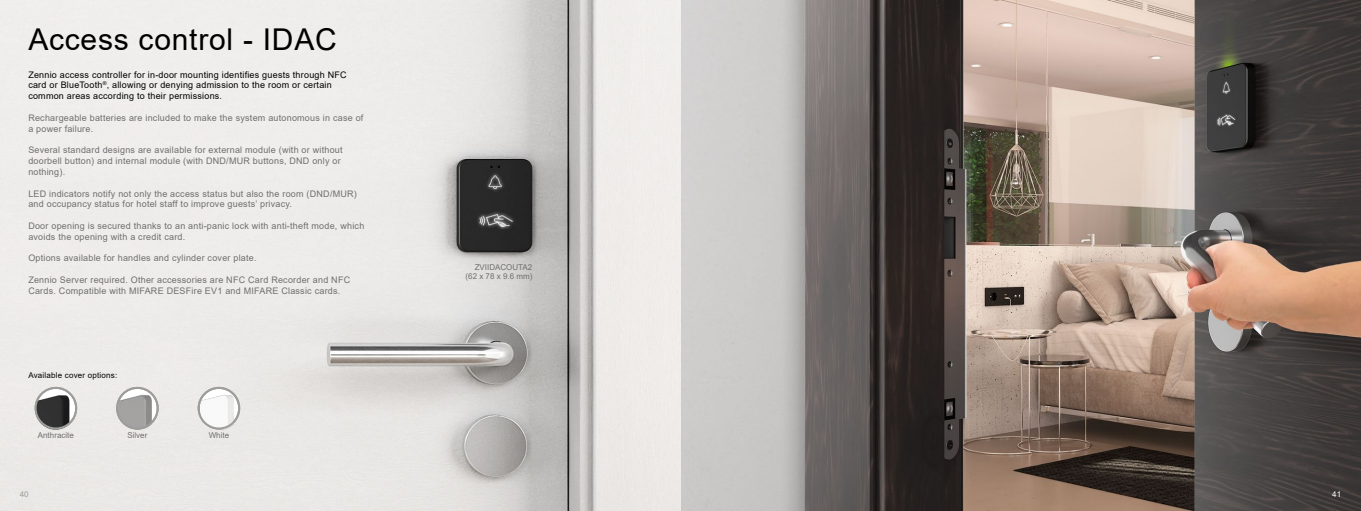
<style>
.page{position:relative;width:1361px;height:511px;background:#fff}
.page>*{position:absolute;margin:0;border:0;box-sizing:border-box;transform-origin:0 0}
.t1{font:30px "Arial";letter-spacing:.025em;color:#000}
.t2{font:9px/10.8px "Arial";letter-spacing:.025em;color:#706f6f}
.t3{font:9px/10.8px "Arial";letter-spacing:.025em;color:#000}
.t4{font:8px/9.6px "Arial";color:#706f6f;text-align:right}
.t5{font:8px "Arial";letter-spacing:.025em;color:#000}
.t6{font:8px "Arial";color:#9d9d9c}
.t7{font:8px "Arial";color:#fff}
</style>
<div class="page">
<img style="left:0;top:0;width:1361px;height:510px">
<img style="left:28px;top:386px;width:215px;height:46px">
<div style="left:35px;top:386px;width:42px;height:43px;border:2px solid #9d9d9c;border-radius:50%"></div>
<div style="left:116px;top:386px;width:43px;height:43px;border:2px solid #9d9d9c;border-radius:50%"></div>
<div style="left:198px;top:386px;width:42px;height:43px;border:2px solid #9d9d9c;border-radius:50%"></div>
<h1 class="t1" style="left:28px;top:19px;width:310px">Access control - IDAC</h1>
<p class="t3" style="left:28px;top:69px;width:320px">Zennio access controller for in-door mounting identifies guests through NFC card or BlueTooth<sup>®</sup>, allowing or denying admission to the room or certain common areas according to their permissions.</p>
<p class="t2" style="left:28px;top:112px;width:337px">Rechargeable batteries are included to make the system autonomous in case of a power failure.</p>
<p class="t2" style="left:28px;top:144px;width:316px">Several standard designs are available for external module (with or without doorbell button) and internal module (with DND/MUR buttons, DND only or nothing).</p>
<p class="t2" style="left:28px;top:188px;width:330px">LED indicators notify not only the access status but also the room (DND/MUR) and occupancy status for hotel staff to improve guests’ privacy.</p>
<p class="t2" style="left:28px;top:220px;width:337px">Door opening is secured thanks to an anti-panic lock with anti-theft mode, which avoids the opening with a credit card.</p>
<p class="t2" style="left:28px;top:252px;width:230px">Options available for handles and cylinder cover plate.</p>
<p class="t2" style="left:28px;top:274px;width:323px">Zennio Server required. Other accessories are NFC Card Recorder and NFC<br>Cards. Compatible with MIFARE DESFire EV1 and MIFARE Classic cards.</p>
<p class="t5" style="left:28px;top:369px;width:90px">Available cover options:</p>
<p class="t4" style="left:38px;top:430px;width:38px">Anthracite</p>
<p class="t4" style="left:127px;top:430px;width:21px">Silver</p>
<p class="t4" style="left:209px;top:430px;width:22px">White</p>
<p class="t4" style="left:466px;top:262px;width:68px">ZVIIDACOUTA2 (62 x 78 x 9.6 mm)</p>
<p class="t6" style="left:20px;top:488px;width:10px">40</p>
<p class="t7" style="left:1332px;top:488px;width:10px">41</p>
</div>
